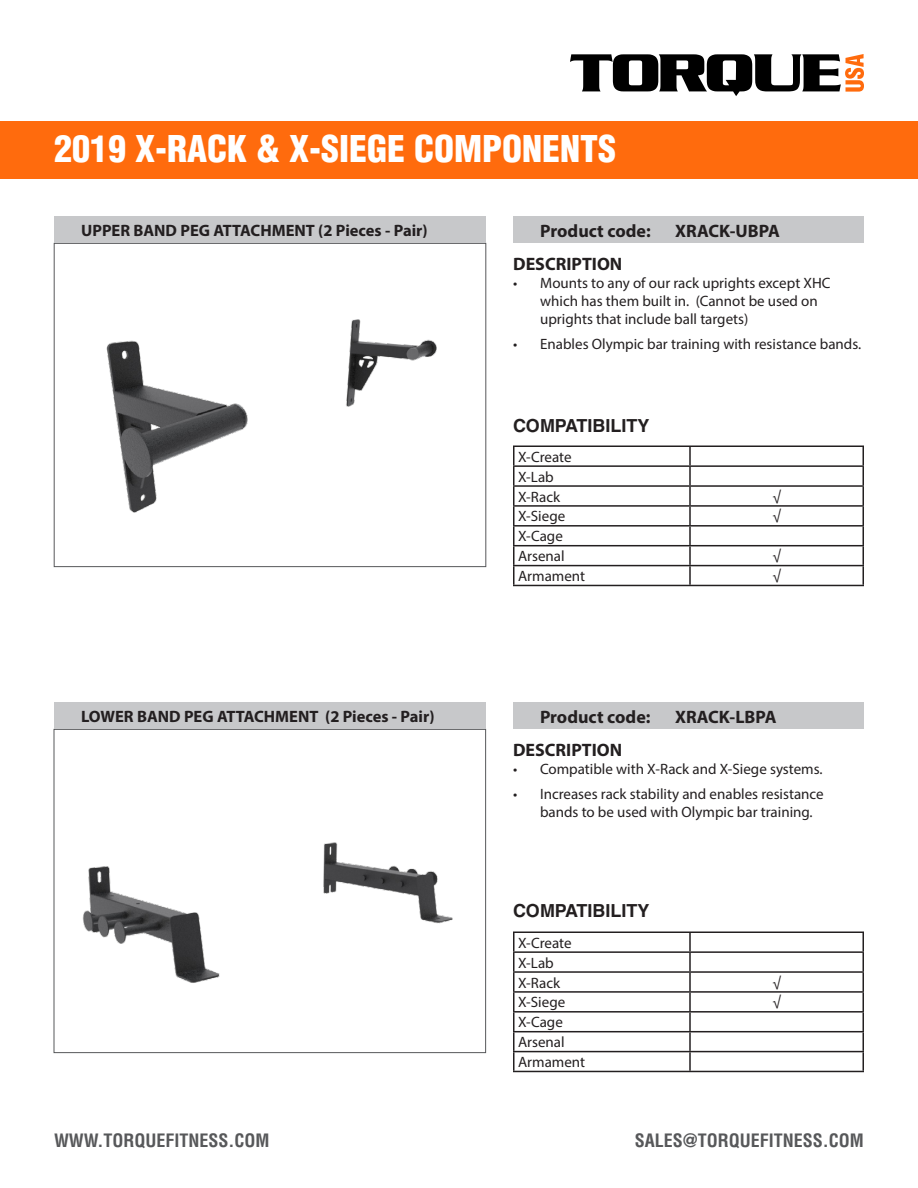
<style>
.page{position:relative;width:918px;height:1188px;background:#fff}
.page>*{position:absolute;margin:0;border:0;box-sizing:border-box;transform-origin:0 0}
.t1{font:900 condensed 36px "Helvetica LT Std";color:#fff}
.t2{font:700 18px "Myriad Pro";color:#231f20}
.t3{font:700 condensed 18px "Helvetica LT Std";color:#57585a}
.t4{font:700 18px "Helvetica LT Std";color:#231f20}
.t5{font:700 16.5px "Myriad Pro";color:#231f20}
.t6{font:15px/18px "Myriad Pro";color:#231f20}
</style>
<div class="page">
<div style="left:0;top:122px;width:918px;height:57px;background:#ff6b0d"></div>
<svg style="left:570px;top:54px;width:294px;height:42px"></svg>
<hr style="left:513px;top:932px;width:177px;height:1px;background:#231f20">
<hr style="left:690px;top:932px;width:174px;height:1px;background:#231f20">
<hr style="left:513px;top:951px;width:177px;height:2px;background:#231f20">
<hr style="left:690px;top:951px;width:174px;height:2px;background:#231f20">
<hr style="left:513px;top:971px;width:177px;height:2px;background:#231f20">
<hr style="left:690px;top:971px;width:174px;height:2px;background:#231f20">
<hr style="left:513px;top:991px;width:177px;height:2px;background:#231f20">
<hr style="left:690px;top:991px;width:174px;height:2px;background:#231f20">
<hr style="left:513px;top:1011px;width:177px;height:2px;background:#231f20">
<hr style="left:690px;top:1011px;width:174px;height:2px;background:#231f20">
<hr style="left:513px;top:1031px;width:177px;height:1px;background:#231f20">
<hr style="left:690px;top:1031px;width:174px;height:1px;background:#231f20">
<hr style="left:513px;top:1051px;width:177px;height:1px;background:#231f20">
<svg style="left:513px;top:933px;width:1px;height:138px"></svg>
<hr style="left:690px;top:1051px;width:174px;height:1px;background:#231f20">
<svg style="left:689px;top:933px;width:2px;height:138px"></svg>
<svg style="left:862px;top:933px;width:2px;height:138px"></svg>
<hr style="left:513px;top:1071px;width:177px;height:1px;background:#231f20">
<hr style="left:690px;top:1071px;width:174px;height:1px;background:#231f20">
<hr style="left:513px;top:446px;width:177px;height:1px;background:#231f20">
<hr style="left:690px;top:446px;width:174px;height:1px;background:#231f20">
<hr style="left:513px;top:465px;width:177px;height:2px;background:#231f20">
<hr style="left:690px;top:465px;width:174px;height:2px;background:#231f20">
<hr style="left:513px;top:485px;width:177px;height:2px;background:#231f20">
<hr style="left:690px;top:485px;width:174px;height:2px;background:#231f20">
<hr style="left:513px;top:505px;width:177px;height:2px;background:#231f20">
<hr style="left:690px;top:505px;width:174px;height:2px;background:#231f20">
<hr style="left:513px;top:525px;width:177px;height:2px;background:#231f20">
<hr style="left:690px;top:525px;width:174px;height:2px;background:#231f20">
<hr style="left:513px;top:545px;width:177px;height:1px;background:#231f20">
<hr style="left:690px;top:545px;width:174px;height:1px;background:#231f20">
<hr style="left:513px;top:565px;width:177px;height:1px;background:#231f20">
<svg style="left:513px;top:447px;width:1px;height:138px"></svg>
<hr style="left:690px;top:565px;width:174px;height:1px;background:#231f20">
<svg style="left:689px;top:447px;width:2px;height:138px"></svg>
<svg style="left:862px;top:447px;width:2px;height:138px"></svg>
<hr style="left:513px;top:585px;width:177px;height:1px;background:#231f20">
<hr style="left:690px;top:585px;width:174px;height:1px;background:#231f20">
<img style="left:82px;top:842px;width:371px;height:141px">
<div style="left:54px;top:729px;width:432px;height:324px;border:1px solid #57585a"></div>
<div style="left:513px;top:702px;width:351px;height:27px;background:#c7c8ca"></div>
<div style="left:54px;top:702px;width:432px;height:27px;background:#c7c8ca"></div>
<img style="left:106px;top:319px;width:331px;height:194px">
<div style="left:54px;top:243px;width:432px;height:324px;border:1px solid #57585a"></div>
<div style="left:513px;top:216px;width:351px;height:27px;background:#c7c8ca"></div>
<div style="left:54px;top:216px;width:432px;height:27px;background:#c7c8ca"></div>
<h1 class="t1" style="left:54px;top:126px;width:564px">2019 X-RACK &amp; X-SIEGE COMPONENTS</h1>
<p class="t5" style="left:81px;top:220px;width:348px">UPPER BAND PEG ATTACHMENT (2 Pieces - Pair)</p>
<p class="t5" style="left:81px;top:706px;width:355px">LOWER BAND PEG ATTACHMENT (2 Pieces - Pair)</p>
<p class="t2" style="left:540px;top:219px;width:112px">Product code:</p>
<p class="t2" style="left:675px;top:219px;width:106px">XRACK-UBPA</p>
<p class="t2" style="left:513px;top:252px;width:111px">DESCRIPTION</p>
<p class="t6" style="left:540px;top:274px;width:292px;text-indent:-27px">• Mounts to any of our rack uprights except XHC which has them built in. (Cannot be used on uprights that include ball targets)</p>
<p class="t6" style="left:513px;top:334px;width:350px">• Enables Olympic bar training with resistance bands.</p>
<p class="t4" style="left:513px;top:415px;width:138px">COMPATIBILITY</p>
<p class="t6" style="left:518px;top:448px;width:55px">X-Create</p>
<p class="t6" style="left:518px;top:467px;width:37px">X-Lab</p>
<p class="t6" style="left:518px;top:487px;width:44px">X-Rack</p>
<p class="t6" style="left:772px;top:487px;width:10px">√</p>
<p class="t6" style="left:518px;top:507px;width:49px">X-Siege</p>
<p class="t6" style="left:772px;top:507px;width:10px">√</p>
<p class="t6" style="left:518px;top:527px;width:46px">X-Cage</p>
<p class="t6" style="left:518px;top:547px;width:48px">Arsenal</p>
<p class="t6" style="left:772px;top:547px;width:10px">√</p>
<p class="t6" style="left:518px;top:567px;width:69px">Armament</p>
<p class="t6" style="left:772px;top:567px;width:10px">√</p>
<p class="t2" style="left:540px;top:705px;width:112px">Product code:</p>
<p class="t2" style="left:675px;top:705px;width:103px">XRACK-LBPA</p>
<p class="t2" style="left:513px;top:738px;width:111px">DESCRIPTION</p>
<p class="t6" style="left:513px;top:760px;width:311px">• Compatible with X-Rack and X-Siege systems.</p>
<p class="t6" style="left:540px;top:784px;width:285px;text-indent:-27px">• Increases rack stability and enables resistance bands to be used with Olympic bar training.</p>
<p class="t4" style="left:513px;top:900px;width:138px">COMPATIBILITY</p>
<p class="t6" style="left:518px;top:934px;width:55px">X-Create</p>
<p class="t6" style="left:518px;top:953px;width:37px">X-Lab</p>
<p class="t6" style="left:518px;top:973px;width:44px">X-Rack</p>
<p class="t6" style="left:772px;top:973px;width:10px">√</p>
<p class="t6" style="left:518px;top:993px;width:49px">X-Siege</p>
<p class="t6" style="left:772px;top:993px;width:10px">√</p>
<p class="t6" style="left:518px;top:1013px;width:46px">X-Cage</p>
<p class="t6" style="left:518px;top:1033px;width:48px">Arsenal</p>
<p class="t6" style="left:518px;top:1053px;width:69px">Armament</p>
<p class="t3" style="left:54px;top:1129px;width:217px">WWW.TORQUEFITNESS.COM</p>
<p class="t3" style="left:635px;top:1129px;width:231px">SALES@TORQUEFITNESS.COM</p>
</div>
